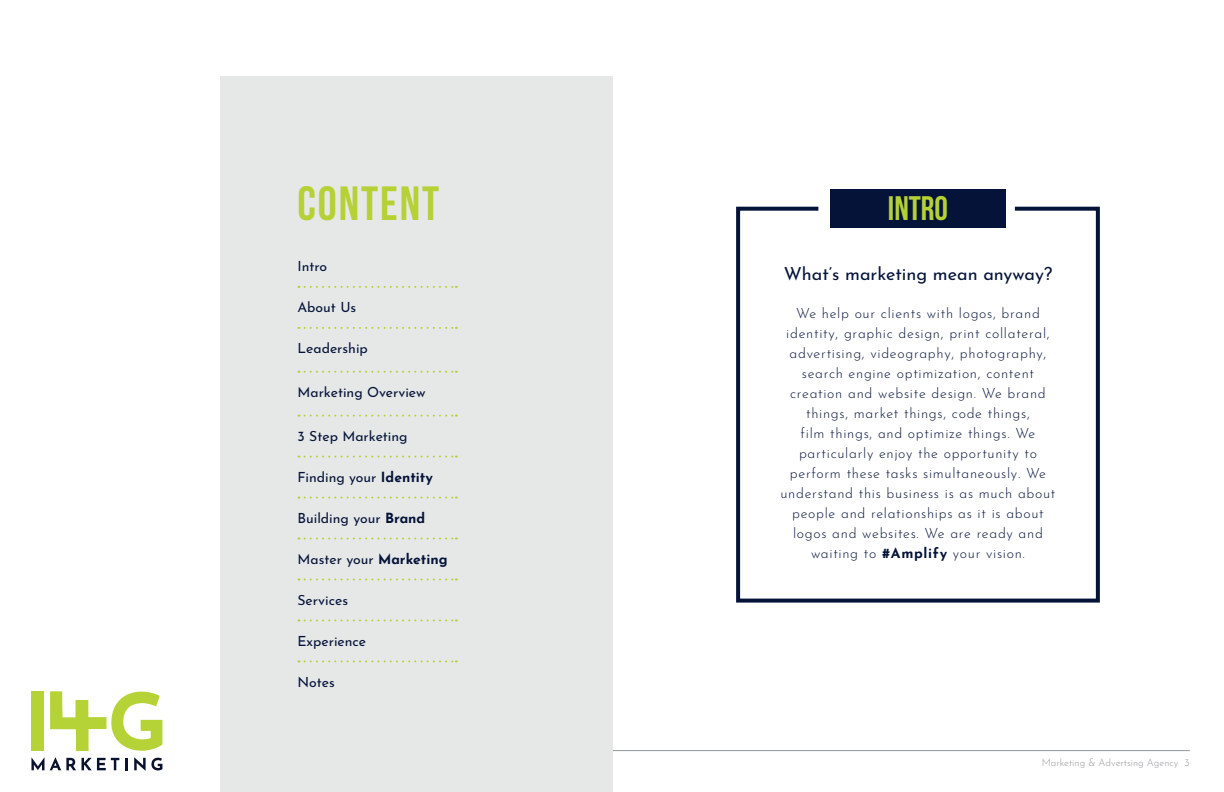
<style>
.page{position:relative;width:1224px;height:792px;background:#fff}
.page>*{position:absolute;margin:0;border:0;box-sizing:border-box;transform-origin:0 0}
.Orange{font:700 48px "Bebas Neue";letter-spacing:.04em;color:#b5d136}
.Orange_centered{font:700 34px "Bebas Neue";color:#b5d136}
.Dark{font:18px "Josefin Sans";color:#051339}
.Dark-2{font:300 14px/20px "Josefin Sans";letter-spacing:.05em;color:#051339;text-align:center}
.t1{font:14px "Josefin Sans";color:#051339}
.t2{font:300 10px "Josefin Sans";color:#939598}
.s1{font-weight:700}
</style>
<div class="page">
<hr style="left:612px;top:750px;width:578px;height:1px;background:#939598">
<div style="left:830px;top:189px;width:176px;height:39px;background:#051339"></div>
<svg style="left:736px;top:206px;width:364px;height:397px"></svg>
<div style="left:220px;top:76px;width:392px;height:716px;background:#e6e8e8"></div>
<svg style="left:305px;top:286px;width:152px;height:2px"></svg>
<svg style="left:305px;top:327px;width:152px;height:2px"></svg>
<svg style="left:305px;top:371px;width:152px;height:2px"></svg>
<svg style="left:305px;top:415px;width:152px;height:2px"></svg>
<svg style="left:305px;top:456px;width:152px;height:2px"></svg>
<svg style="left:305px;top:497px;width:152px;height:2px"></svg>
<svg style="left:305px;top:538px;width:152px;height:2px"></svg>
<svg style="left:305px;top:578px;width:152px;height:2px"></svg>
<svg style="left:305px;top:619px;width:152px;height:2px"></svg>
<svg style="left:305px;top:660px;width:152px;height:2px"></svg>
<div style="left:31px;top:691px;width:13px;height:60px;background:#b5d336"></div>
<svg style="left:50px;top:691px;width:112px;height:60px"></svg>
<svg style="left:31px;top:757px;width:45px;height:13px"></svg>
<svg style="left:82px;top:758px;width:37px;height:12px"></svg>
<svg style="left:125px;top:758px;width:3px;height:12px"></svg>
<svg style="left:134px;top:757px;width:28px;height:14px"></svg>
<p class="Orange" style="left:298px;top:178px;width:143px">CONTENT</p>
<p class="Orange_centered" style="left:888px;top:189px;width:62px">INTRO</p>
<p class="t1" style="left:298px;top:255px;width:31px">Intro</p>
<p class="t1" style="left:298px;top:296px;width:60px">About Us</p>
<p class="t1" style="left:298px;top:337px;width:72px">Leadership</p>
<p class="t1" style="left:298px;top:381px;width:130px">Marketing Overview</p>
<p class="t1" style="left:298px;top:424px;width:112px">3 Step Marketing</p>
<p class="t1" style="left:298px;top:465px;width:137px">Finding your <span class="s1">Identity</span></p>
<p class="t1" style="left:298px;top:506px;width:129px">Building your <span class="s1">Brand</span></p>
<p class="t1" style="left:298px;top:547px;width:152px">Master your <span class="s1">Marketing</span></p>
<p class="t1" style="left:298px;top:588px;width:52px">Services</p>
<p class="t1" style="left:298px;top:629px;width:70px">Experience</p>
<p class="t1" style="left:298px;top:670px;width:39px">Notes</p>
<p class="Dark" style="left:784px;top:259px;width:270px">What’s marketing mean anyway?</p>
<p class="Dark-2" style="left:780px;top:302px;width:277px">We help our clients with logos, brand identity, graphic design, print collateral, advertising, videography, photography, search engine optimization, content creation and website design. We brand things, market things, code things,<br>film things, and optimize things. We particularly enjoy the opportunity to perform these tasks simultaneously. We understand this business is as much about people and relationships as it is about logos and websites. We are ready and waiting to <span class="s1">#Amplify</span> your vision.</p>
<p class="t2" style="left:1042px;top:754px;width:150px">Marketing &amp; Advertsing Agency 3</p>
</div>
